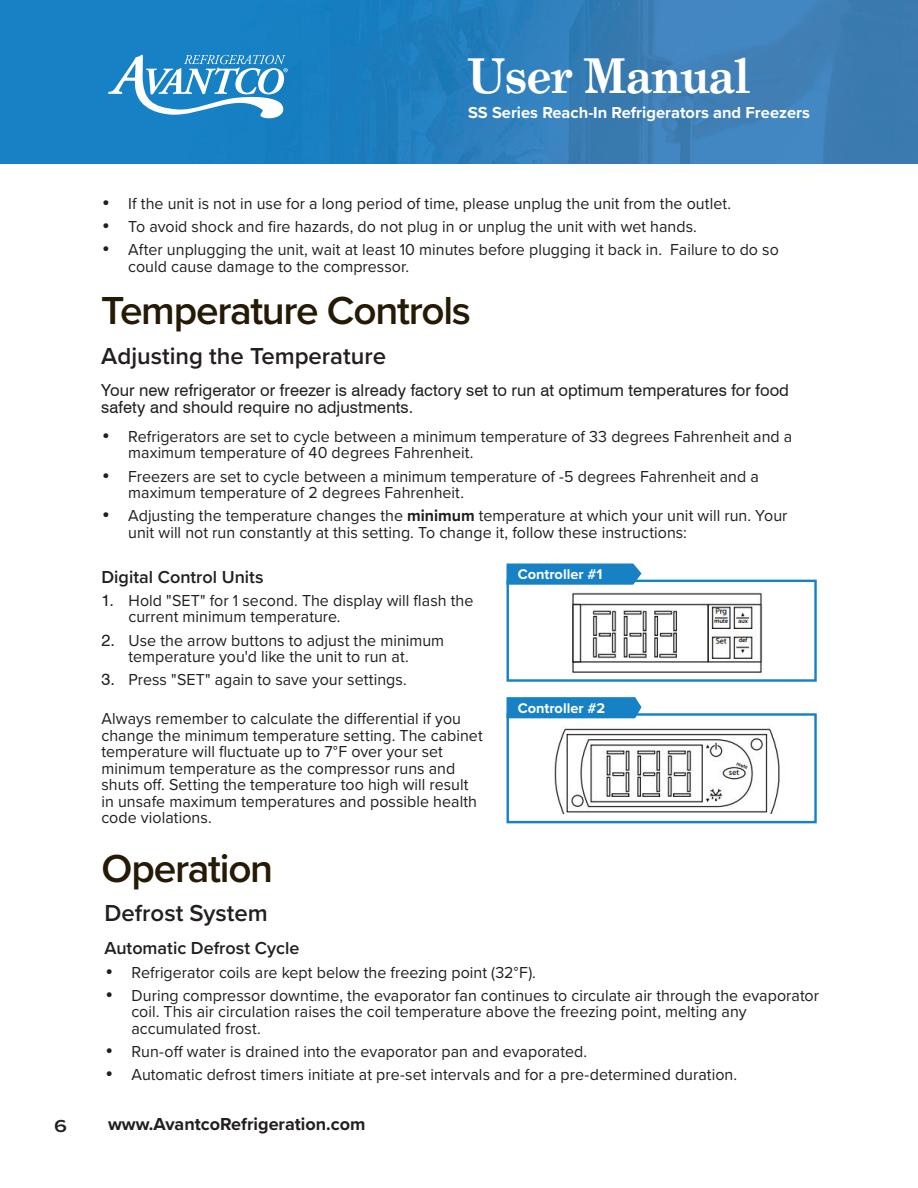
<style>
.page{position:relative;width:918px;height:1188px;background:#fff}
.page>*{position:absolute;margin:0;border:0;box-sizing:border-box;transform-origin:0 0}
.t1{font:700 48px "Grad";color:#fff}
.t2{font:600 40.5px "Proxima Nova";letter-spacing:-.03em;color:#251a05}
.Sub_Header{font:600 24px "Proxima Nova";color:#231f20}
.Sub_Header-2{font:600 18px "Proxima Nova";color:#231f20}
.t3{font:700 18px "Proxima Nova";color:#231f20}
.Sub_Header-3{font:600 18px "Proxima Nova";color:#231f20;scale:1.2 1}
.body_copy{font:16.5px/16.5px "Proxima Nova";letter-spacing:.005em;color:#231f20}
.body_copy-2{font:16.5px/16.5px "Swiss 721 BT";letter-spacing:.005em;color:#231f20}
.t4{font:700 16.5px "Proxima Nova";color:#fff}
.t5{font:700 14.55px "Proxima Nova";color:#fff}
.s1{font-family:"Swiss 721 BT"}
.s2{font-weight:700}
</style>
<div class="page">
<img style="left:0;top:0;width:918px;height:164px">
<svg style="left:108px;top:55px;width:180px;height:65px"></svg>
<img style="left:571px;top:592px;width:192px;height:84px">
<div style="left:507px;top:580px;width:310px;height:102px;border:2px solid #1681c4"></div>
<img style="left:554px;top:723px;width:226px;height:91px">
<div style="left:507px;top:713px;width:310px;height:110px;border:2px solid #1681c4"></div>
<svg style="left:507px;top:564px;width:135px;height:21px;background:#1f86c6"></svg>
<svg style="left:507px;top:697px;width:135px;height:21px;background:#1d84c5"></svg>
<p class="Sub_Header-3" style="left:54px;top:1112px;width:12px">6</p>
<h1 class="t1" style="left:468px;top:46px;width:283px">User Manual</h1>
<p class="t4" style="left:468px;top:101px;width:343px">SS Series Reach-In Refrigerators and Freezers</p>
<p class="body_copy" style="left:101px;top:194px;width:631px"><span class="s1">•</span> If the unit is not in use for a long period of time, please unplug the unit from the outlet.</p>
<p class="body_copy" style="left:101px;top:218px;width:597px"><span class="s1">•</span> To avoid shock and fire hazards, do not plug in or unplug the unit with wet hands.</p>
<p class="body_copy" style="left:128px;top:241px;width:652px;text-indent:-27px"><span class="s1">•</span> After unplugging the unit, wait at least 10 minutes before plugging it back in. Failure to do so could cause damage to the compressor.</p>
<p class="t2" style="left:101px;top:280px;width:371px">Temperature Controls</p>
<p class="Sub_Header" style="left:101px;top:338px;width:286px">Adjusting the Temperature</p>
<p class="body_copy-2" style="left:101px;top:382px;width:689px">Your new refrigerator or freezer is already factory set to run at optimum temperatures for food safety and should require no adjustments.</p>
<p class="body_copy" style="left:128px;top:427px;width:666px;text-indent:-27px"><span class="s1">•</span> Refrigerators are set to cycle between a minimum temperature of 33 degrees Fahrenheit and a maximum temperature of 40 degrees Fahrenheit.</p>
<p class="body_copy" style="left:128px;top:467px;width:632px;text-indent:-27px"><span class="s1">•</span> Freezers are set to cycle between a minimum temperature of -5 degrees Fahrenheit and a maximum temperature of 2 degrees Fahrenheit.</p>
<p class="body_copy" style="left:128px;top:507px;width:661px;text-indent:-27px"><span class="s1">•</span> Adjusting the temperature changes the <span class="s2">minimum</span> temperature at which your unit will run. Your unit will not run constantly at this setting. To change it, follow these instructions:</p>
<p class="Sub_Header-2" style="left:102px;top:563px;width:164px">Digital Control Units</p>
<p class="t5" style="left:518px;top:563px;width:86px">Controller #1</p>
<p class="body_copy" style="left:129px;top:591px;width:346px;text-indent:-27px"><span class="s1">1.</span> Hold "SET" for 1 second. The display will flash the current minimum temperature.</p>
<p class="body_copy" style="left:102px;top:631px;width:344px;text-align:center"><span class="s1">2.</span> Use the arrow buttons to adjust the minimum temperature you'd like the unit to run at.</p>
<p class="body_copy" style="left:102px;top:671px;width:307px"><span class="s1">3.</span> Press "SET" again to save your settings.</p>
<p class="body_copy" style="left:102px;top:710px;width:383px">Always remember to calculate the differential if you change the minimum temperature setting. The cabinet temperature will fluctuate up to 7°F over your set minimum temperature as the compressor runs and shuts off. Setting the temperature too high will result in unsafe maximum temperatures and possible health code violations.</p>
<p class="t2" style="left:102px;top:838px;width:173px">Operation</p>
<p class="Sub_Header" style="left:105px;top:895px;width:165px">Defrost System</p>
<p class="Sub_Header-2" style="left:105px;top:934px;width:196px">Automatic Defrost Cycle</p>
<p class="t5" style="left:518px;top:697px;width:89px">Controller #2</p>
<p class="body_copy" style="left:105px;top:963px;width:433px"><span class="s1">•</span> Refrigerator coils are kept below the freezing point (32°F).</p>
<p class="body_copy" style="left:132px;top:987px;width:689px;text-indent:-27px"><span class="s1">•</span> During compressor downtime, the evaporator fan continues to circulate air through the evaporator coil. This air circulation raises the coil temperature above the freezing point, melting any accumulated frost.</p>
<p class="body_copy" style="left:105px;top:1043px;width:484px"><span class="s1">•</span> Run-off water is drained into the evaporator pan and evaporated.</p>
<p class="body_copy" style="left:105px;top:1066px;width:634px"><span class="s1">•</span> Automatic defrost timers initiate at pre-set intervals and for a pre-determined duration.</p>
<p class="t3" style="left:108px;top:1111px;width:259px">www.AvantcoRefrigeration.com</p>
</div>
